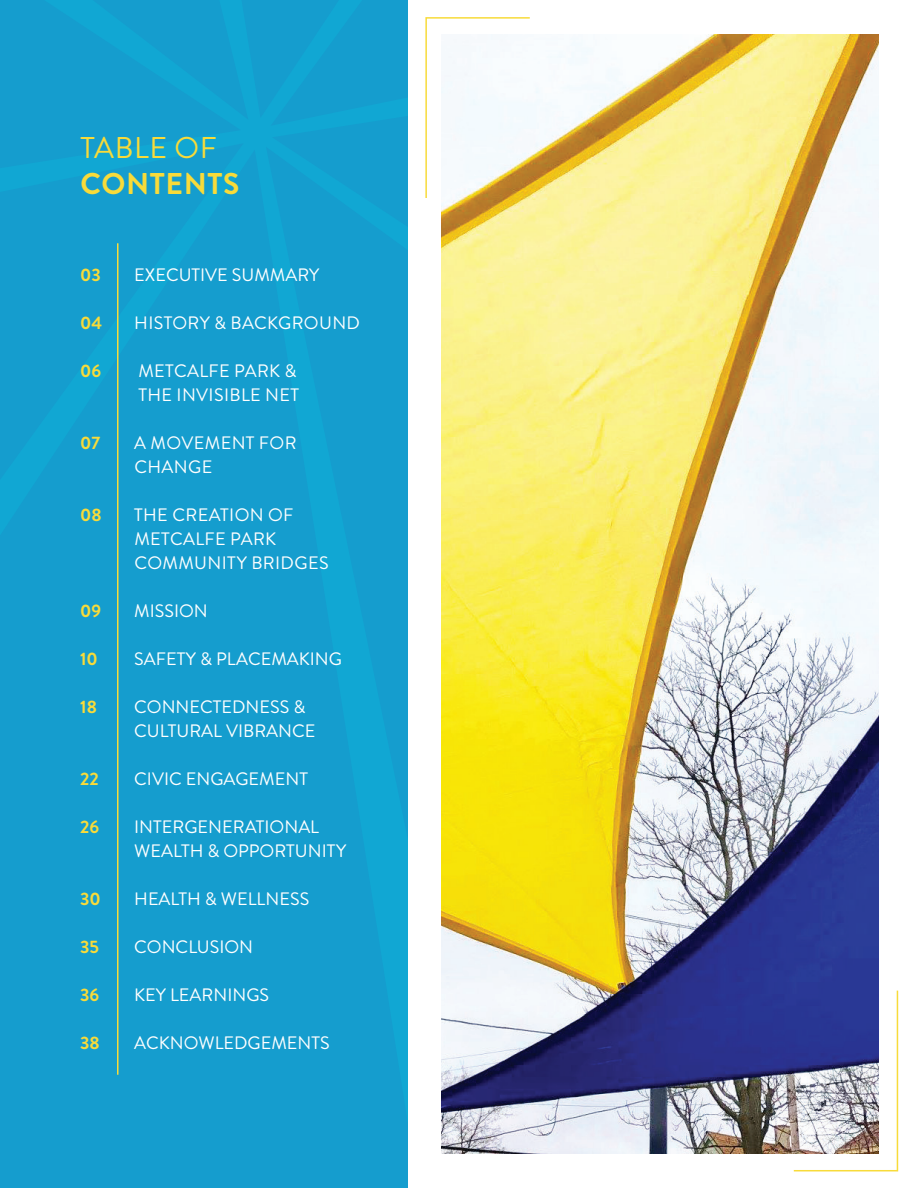
<style>
.page{position:relative;width:918px;height:1188px;background:#fff}
.page>*{position:absolute;margin:0;border:0;box-sizing:border-box;transform-origin:0 0}
.t1{font:700 30px "Brandon Grotesque";letter-spacing:.02em;color:#f8db3a}
.t2{font:30px "Brandon Grotesque";letter-spacing:.02em;color:#f8db3a}
.t3{font:18px/24px "Brandon Grotesque";color:#fff}
.t4{font:18px/24px "Brandon Grotesque";letter-spacing:.02em;color:#fff}
.t5{font:700 18px "Brandon Grotesque";color:#f8db3a}
</style>
<div class="page">
<svg style="left:339px;top:0;width:69px;height:126px;background:#149ece"></svg>
<svg style="left:0;top:0;width:339px;height:150px;background:#149fcf"></svg>
<svg style="left:0;top:150px;width:408px;height:1038px;background:#149ece"></svg>
<hr style="left:117px;top:243px;width:1px;height:832px;background:#f8db3a">
<img style="left:442px;top:34px;width:437px;height:1120px">
<svg style="left:425px;top:17px;width:106px;height:182px"></svg>
<img style="left:792px;top:989px;width:107px;height:183px">
<p class="t2" style="left:80px;top:127px;width:138px">TABLE OF</p>
<p class="t1" style="left:80px;top:163px;width:160px">CONTENTS</p>
<p class="t5" style="left:80px;top:263px;width:22px">03</p>
<p class="t3" style="left:134px;top:263px;width:187px">EXECUTIVE SUMMARY</p>
<p class="t5" style="left:80px;top:311px;width:24px">04</p>
<p class="t4" style="left:134px;top:311px;width:227px">HISTORY &amp; BACKGROUND</p>
<p class="t5" style="left:80px;top:359px;width:22px">06</p>
<p class="t4" style="left:138px;top:359px;width:162px">METCALFE PARK &amp;<br>THE INVISIBLE NET</p>
<p class="t5" style="left:80px;top:431px;width:21px">07</p>
<p class="t4" style="left:134px;top:431px;width:164px">A MOVEMENT FOR<br>CHANGE</p>
<p class="t5" style="left:80px;top:503px;width:23px">08</p>
<p class="t4" style="left:134px;top:503px;width:196px">THE CREATION OF<br>METCALFE PARK<br>COMMUNITY BRIDGES</p>
<p class="t5" style="left:80px;top:599px;width:22px">09</p>
<p class="t3" style="left:134px;top:599px;width:75px">MISSION</p>
<p class="t5" style="left:80px;top:647px;width:19px">10</p>
<p class="t3" style="left:134px;top:647px;width:209px">SAFETY &amp; PLACEMAKING</p>
<p class="t5" style="left:80px;top:695px;width:18px">18</p>
<p class="t3" style="left:134px;top:695px;width:183px">CONNECTEDNESS &amp;<br>CULTURAL VIBRANCE</p>
<p class="t5" style="left:80px;top:767px;width:20px">22</p>
<p class="t3" style="left:134px;top:767px;width:175px">CIVIC ENGAGEMENT</p>
<p class="t5" style="left:80px;top:815px;width:21px">26</p>
<p class="t3" style="left:134px;top:815px;width:213px">INTERGENERATIONAL<br>WEALTH &amp; OPPORTUNITY</p>
<p class="t5" style="left:80px;top:887px;width:22px">30</p>
<p class="t3" style="left:134px;top:887px;width:177px">HEALTH &amp; WELLNESS</p>
<p class="t5" style="left:80px;top:935px;width:20px">35</p>
<p class="t3" style="left:134px;top:935px;width:120px">CONCLUSION</p>
<p class="t5" style="left:80px;top:983px;width:21px">36</p>
<p class="t3" style="left:134px;top:983px;width:136px">KEY LEARNINGS</p>
<p class="t5" style="left:80px;top:1031px;width:21px">38</p>
<p class="t3" style="left:134px;top:1031px;width:197px">ACKNOWLEDGEMENTS</p>
</div>
